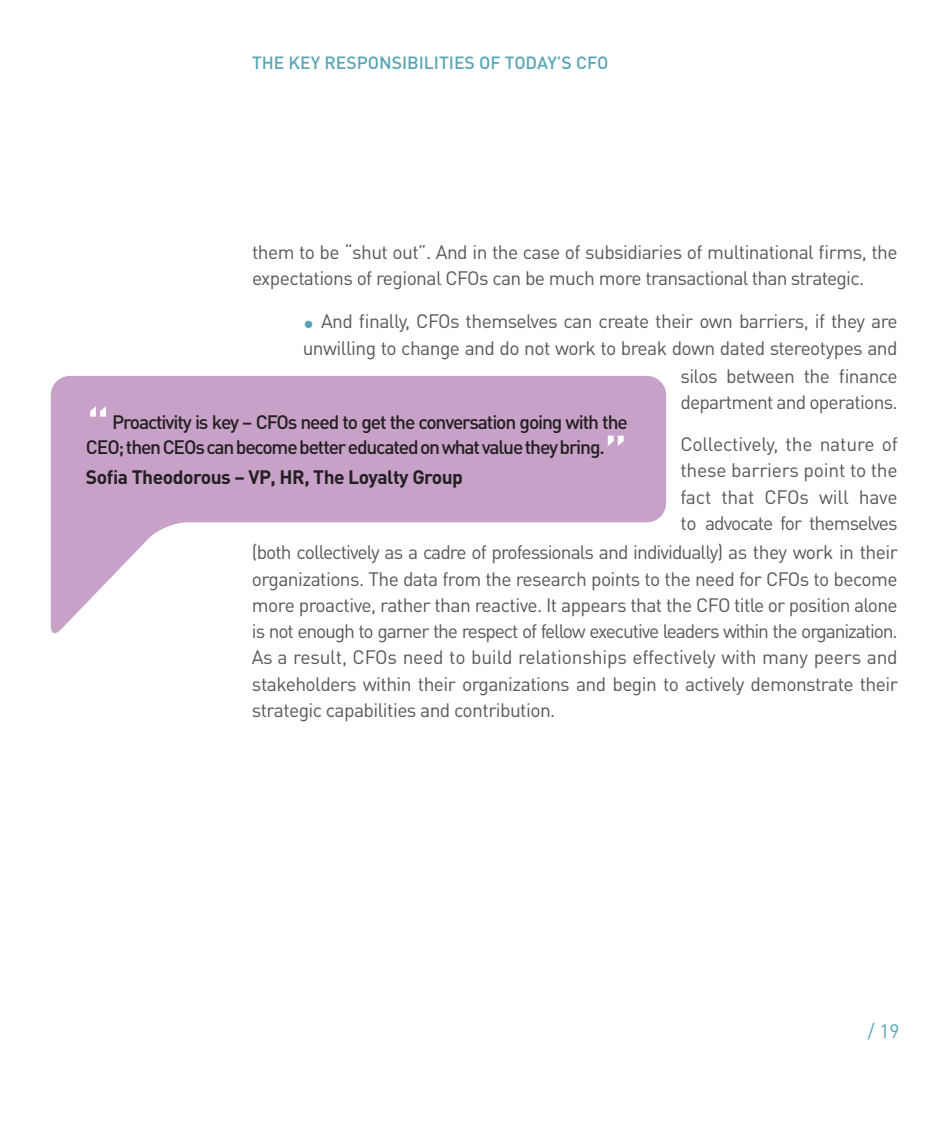
<style>
.page{position:relative;width:945px;height:1134px;background:#fff}
.page>*{position:absolute;margin:0;border:0;box-sizing:border-box;transform-origin:0 0}
.t1{font:500 52.5px "DIN Pro";color:#fff}
.t2{font:19.25px/26.2px "DIN Pro";letter-spacing:-.03em;color:#57585a}
.t3{font:500 19.25px/24.5px "DIN Pro";letter-spacing:-.06em;color:#231f20}
.t4{font:700 19.25px "DIN Pro";letter-spacing:-.025em;color:#231f20}
.t5{font:19.25px "DIN Pro";color:#58a4b5}
.t6{font:500 17.5px "DIN Pro";color:#58a4b5}
.s1{font-weight:500;font-size:22.75px;color:#58a4b5}
</style>
<div class="page">
<svg style="left:50px;top:376px;width:617px;height:258px;fill:#c7a1c7"></svg>
<p class="t6" style="left:252px;top:51px;width:358px">THE KEY RESPONSIBILITIES OF TODAY’S CFO</p>
<p class="t2" style="left:252px;top:238px;width:647px">them to be “shut out”. And in the case of subsidiaries of multinational firms, the expectations of regional CFOs can be much more transactional than strategic.</p>
<p class="t2" style="left:303px;top:308px;width:597px"><span class="s1">•</span> And finally, CFOs themselves can create their own barriers, if they are unwilling to change and do not work to break down dated stereotypes and</p>
<p class="t2" style="left:680px;top:362px;width:219px">silos between the finance department and operations.</p>
<p class="t2" style="left:680px;top:430px;width:219px;text-align:justify">Collectively, the nature of these barriers point to the fact that CFOs will have to advocate for themselves</p>
<p class="t2" style="left:252px;top:538px;width:647px;text-align:justify">(both collectively as a cadre of professionals and individually) as they work in their organizations. The data from the research points to the need for CFOs to become more proactive, rather than reactive. It appears that the CFO title or position alone is not enough to garner the respect of fellow executive leaders within the organization.<br>As a result, CFOs need to build relationships effectively with many peers and stakeholders within their organizations and begin to actively demonstrate their strategic capabilities and contribution.</p>
<h1 class="t1" style="left:86px;top:394px;width:26px">“</h1>
<p class="t3" style="left:86px;top:409px;width:543px;text-indent:26px">Proactivity is key – CFOs need to get the conversation going with the<br>CEO; then CEOs can become better educated on what value they bring.</p>
<p class="t4" style="left:86px;top:464px;width:379px">Sofia Theodorous – VP, HR, The Loyalty Group</p>
<h1 class="t1" style="left:604px;top:418px;width:26px">”</h1>
<p class="t5" style="left:868px;top:1018px;width:33px">/ 19</p>
</div>
